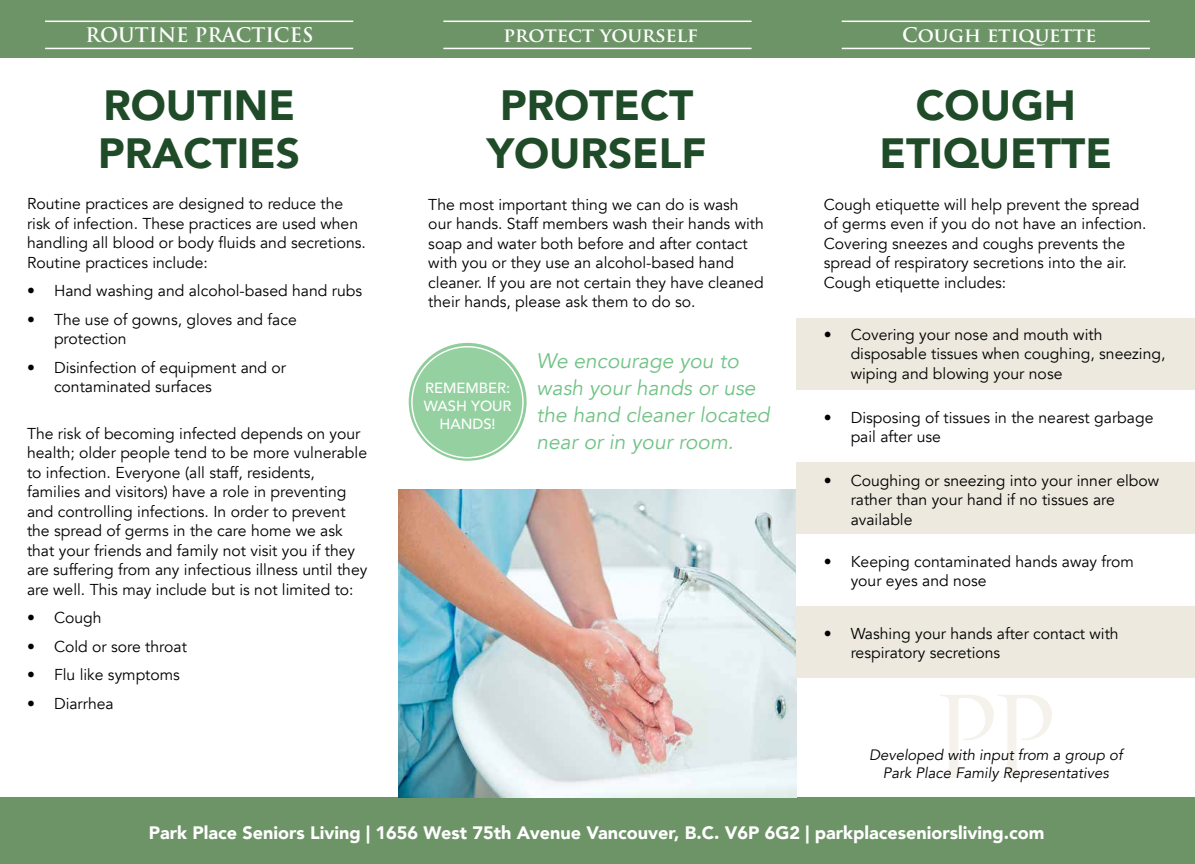
<style>
.page{position:relative;width:1195px;height:864px;background:#fff}
.page>*{position:absolute;margin:0;border:0;box-sizing:border-box;transform-origin:0 0}
.t1{font:900 42.3px/48px "Avenir";color:#1f4b29;text-align:center}
.t2{font:italic 21px/27px "Avenir";color:#71c385}
.t3{font:700 19.65px "Trajan Pro";color:#fff}
.t4{font:900 18px "Avenir";color:#fff}
.t5{font:15.75px/19.5px "Avenir";color:#000}
.t6{font:italic 15px/18px "Avenir";color:#000;text-align:center}
.t7{font:500 14.7px/18px "Avenir";color:#fff;text-align:center}
</style>
<div class="page">
<div style="left:0;top:797px;width:1195px;height:67px;background:#6d9466"></div>
<div style="left:0;top:0;width:1195px;height:58px;background:#6d9466"></div>
<hr style="left:443px;top:48px;width:308px;height:1px;background:#fff">
<hr style="left:842px;top:48px;width:308px;height:1px;background:#fff">
<hr style="left:45px;top:48px;width:308px;height:1px;background:#fff">
<hr style="left:443px;top:21px;width:308px;height:1px;background:#fff">
<hr style="left:842px;top:21px;width:308px;height:1px;background:#fff">
<hr style="left:45px;top:21px;width:308px;height:1px;background:#fff">
<img style="left:398px;top:490px;width:398px;height:307px">
<svg style="left:409px;top:343px;width:117px;height:118px"></svg>
<div style="left:412px;top:347px;width:111px;height:111px;background:#95d0a0;border-radius:50%"></div>
<div style="left:796px;top:318px;width:399px;height:360px;background:#ede9de"></div>
<div style="left:796px;top:390px;width:399px;height:72px;background:#fff"></div>
<div style="left:796px;top:534px;width:399px;height:72px;background:#fff"></div>
<svg style="left:940px;top:695px;width:112px;height:83px"></svg>
<p class="t3" style="left:85px;top:22px;width:230px">ROUTINE PRACTICES</p>
<p class="t3" style="left:504px;top:22px;width:196px">protect yourself</p>
<p class="t3" style="left:902px;top:22px;width:196px">Cough etiquette</p>
<h1 class="t1" style="left:98px;top:80px;width:203px;text-align:left">ROUTINE<br>PRACTIES</h1>
<h1 class="t1" style="left:487px;top:80px;width:221px">PROTECT<br>YOURSELF</h1>
<p class="t5" style="left:428px;top:195px;width:337px">The most important thing we can do is wash our hands. Staff members wash their hands with soap and water both before and after contact with you or they use an alcohol-based hand cleaner. If you are not certain they have cleaned their hands, please ask them to do so.</p>
<p class="t5" style="left:824px;top:195px;width:324px">Cough etiquette will help prevent the spread of germs even if you do not have an infection.<br>Covering sneezes and coughs prevents the spread of respiratory secretions into the air.<br>Cough etiquette includes:</p>
<h1 class="t1" style="left:879px;top:80px;width:234px">COUGH<br>ETIQUETTE</h1>
<p class="t5" style="left:27px;top:194px;width:340px">Routine practices are designed to reduce the risk of infection. These practices are used when handling all blood or body fluids and secretions.<br>Routine practices include:</p>
<p class="t5" style="left:27px;top:281px;width:337px">• Hand washing and alcohol-based hand rubs</p>
<p class="t5" style="left:54px;top:310px;width:244px;text-indent:-27px">• The use of gowns, gloves and face protection</p>
<p class="t5" style="left:54px;top:358px;width:234px;text-indent:-27px">• Disinfection of equipment and or contaminated surfaces</p>
<p class="t5" style="left:27px;top:424px;width:342px">The risk of becoming infected depends on your health; older people tend to be more vulnerable to infection. Everyone (all staff, residents, families and visitors) have a role in preventing and controlling infections. In order to prevent the spread of germs in the care home we ask that your friends and family not visit you if they are suffering from any infectious illness until they are well. This may include but is not limited to:</p>
<p class="t5" style="left:27px;top:608px;width:76px">• Cough</p>
<p class="t5" style="left:27px;top:637px;width:161px">• Cold or sore throat</p>
<p class="t5" style="left:27px;top:665px;width:154px">• Flu like symptoms</p>
<p class="t5" style="left:27px;top:694px;width:88px">• Diarrhea</p>
<p class="t5" style="left:850px;top:325px;width:316px;text-indent:-27px">• Covering your nose and mouth with disposable tissues when coughing, sneezing, wiping and blowing your nose</p>
<p class="t5" style="left:850px;top:408px;width:304px;text-indent:-27px">• Disposing of tissues in the nearest garbage pail after use</p>
<p class="t5" style="left:850px;top:471px;width:310px;text-indent:-27px">• Coughing or sneezing into your inner elbow rather than your hand if no tissues are available</p>
<p class="t5" style="left:850px;top:552px;width:285px;text-indent:-27px">• Keeping contaminated hands away from your eyes and nose</p>
<p class="t5" style="left:850px;top:624px;width:270px;text-indent:-27px">• Washing your hands after contact with respiratory secretions</p>
<h2 class="t2" style="left:536px;top:347px;width:234px">We encourage you to wash your hands or use the hand cleaner located near or in your room.</h2>
<p class="t7" style="left:424px;top:378px;width:89px">REMEMBER:<br>WASH YOUR<br>HANDS!</p>
<p class="t6" style="left:869px;top:746px;width:255px">Developed with input from a group of<br>Park Place Family Representatives</p>
<p class="t4" style="left:149px;top:817px;width:897px">Park Place Seniors Living | 1656 West 75th Avenue Vancouver, B.C. V6P 6G2 | parkplaceseniorsliving.com</p>
</div>
